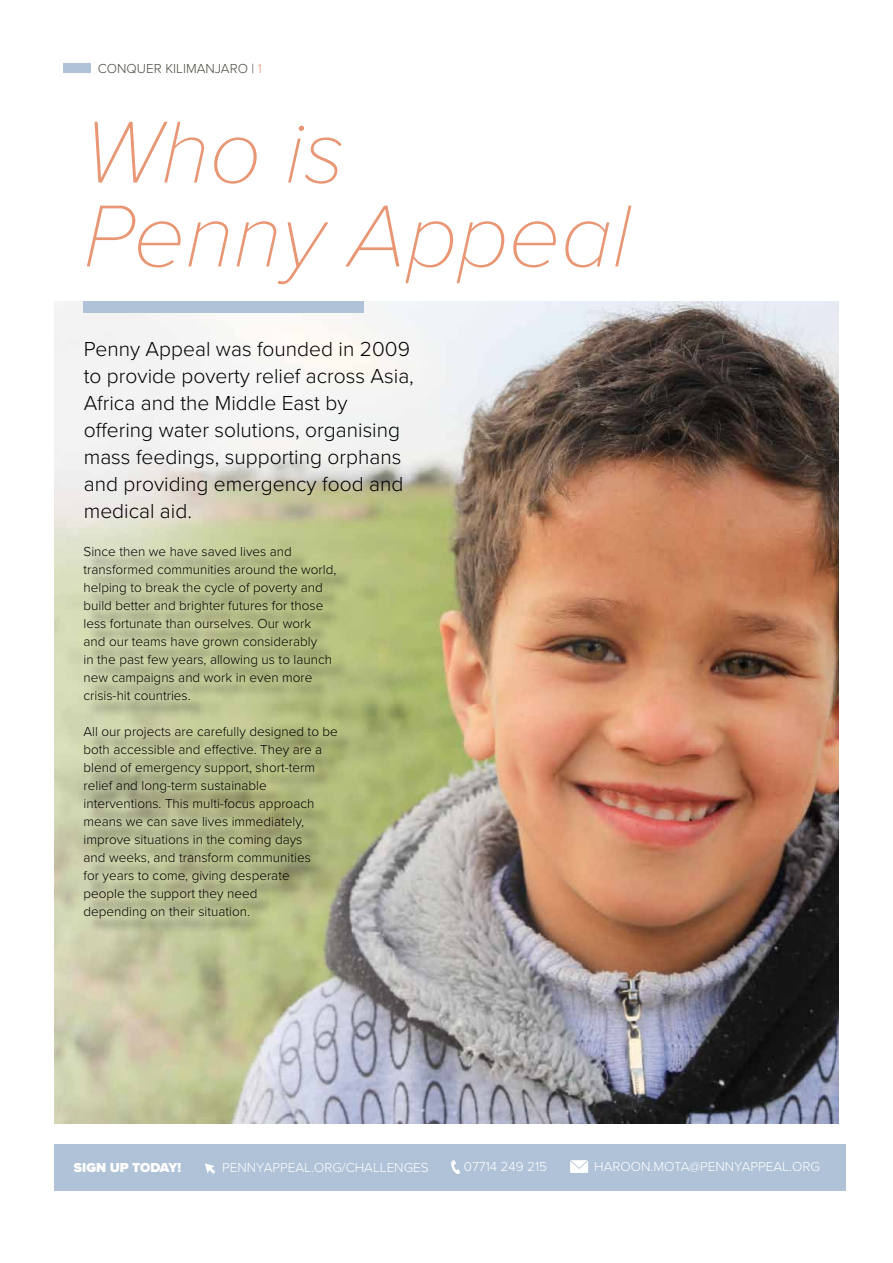
<style>
.page{position:relative;width:893px;height:1263px;background:#fff}
.page>*{position:absolute;margin:0;border:0;box-sizing:border-box;transform-origin:0 0}
.t1{font:italic 100 91.2px/83.8px "Proxima Nova";color:#e99674}
.t2{font:300 21px/27px "Proxima Nova";color:#000}
.t3{font:300 13.5px/18px "Proxima Nova";color:#000}
.t4{font:300 13.5px "Proxima Nova";color:#fff}
.t5{font:300 13.5px "Proxima Nova";color:#494c3e}
.t6{font:900 13.5px "Proxima Nova";color:#fff}
.s1{color:#e99674}
</style>
<div class="page">
<img style="left:54px;top:302px;width:785px;height:822px">
<div style="left:87px;top:549px;width:268px;height:388px;background:#000;opacity:.75"></div>
<div style="left:83px;top:302px;width:281px;height:11px;background:#afc2d7"></div>
<div style="left:64px;top:63px;width:27px;height:10px;background:#afc2d7"></div>
<div style="left:54px;top:1144px;width:791px;height:47px;background:#afc2d7"></div>
<svg style="left:570px;top:1160px;width:18px;height:13px"></svg>
<svg style="left:205px;top:1163px;width:10px;height:11px"></svg>
<svg style="left:451px;top:1160px;width:9px;height:14px"></svg>
<p class="t5" style="left:98px;top:58px;width:166px">CONQUER KILIMANJARO | <span class="s1">1</span></p>
<h1 class="t1" style="left:84px;top:104px;width:548px">Who is<br>Penny Appeal</h1>
<h2 class="t2" style="left:84px;top:334px;width:332px">Penny Appeal was founded in 2009 to provide poverty relief across Asia,<br>Africa and the Middle East by offering water solutions, organising mass feedings, supporting orphans and providing emergency food and medical aid.</h2>
<p class="t3" style="left:84px;top:541px;width:254px">Since then we have saved lives and transformed communities around the world, helping to break the cycle of poverty and build better and brighter futures for those less fortunate than ourselves. Our work and our teams have grown considerably<br>in the past few years, allowing us to launch new campaigns and work in even more crisis-hit countries.</p>
<p class="t3" style="left:84px;top:721px;width:256px">All our projects are carefully designed to be both accessible and effective. They are a blend of emergency support, short-term relief and long-term sustainable interventions. This multi-focus approach means we can save lives immediately, improve situations in the coming days<br>and weeks, and transform communities<br>for years to come, giving desperate<br>people the support they need<br>depending on their situation.</p>
<p class="t6" style="left:74px;top:1157px;width:109px">SIGN UP TODAY!</p>
<p class="t4" style="left:222px;top:1158px;width:208px">PENNYAPPEAL.ORG/CHALLENGES</p>
<p class="t4" style="left:464px;top:1157px;width:85px">07714 249 215</p>
<p class="t4" style="left:594px;top:1156px;width:227px">HAROON.MOTA@PENNYAPPEAL.ORG</p>
</div>
